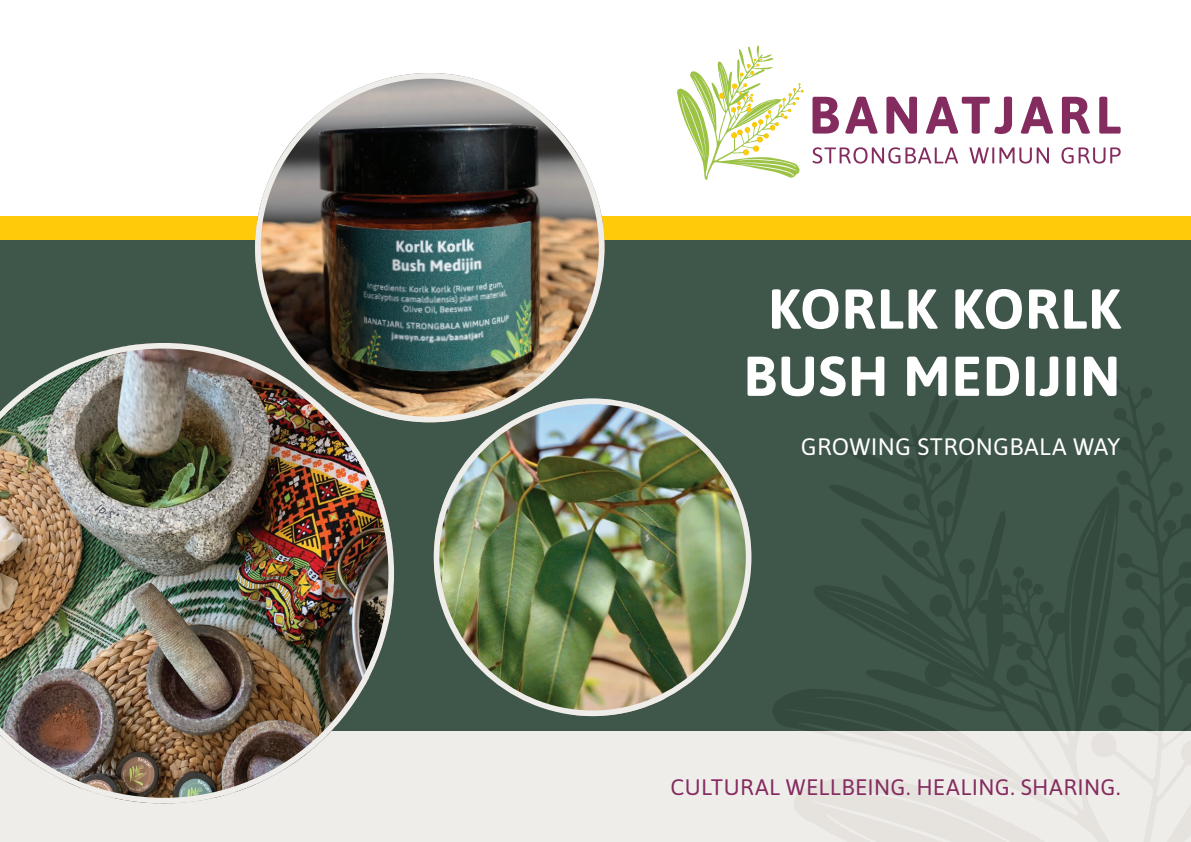
<style>
.page{position:relative;width:1191px;height:842px;background:#fff}
.page>*{position:absolute;margin:0;border:0;box-sizing:border-box;transform-origin:0 0}
.t1{font:700 56px/67.2px "Asap";letter-spacing:.015em;color:#fff;text-align:center}
.t2{font:23.8px "Asap";letter-spacing:.015em;color:#fff}
.t3{font:22.4px "Asap";letter-spacing:.015em;color:#842c5f}
</style>
<div class="page">
<div style="left:0;top:240px;width:1191px;height:492px;background:#3f564a"></div>
<svg style="left:772px;top:386px;width:419px;height:346px"></svg>
<svg style="left:921px;top:437px;width:10px;height:9px"></svg>
<svg style="left:903px;top:457px;width:13px;height:13px"></svg>
<svg style="left:928px;top:462px;width:14px;height:14px"></svg>
<svg style="left:902px;top:492px;width:19px;height:20px"></svg>
<svg style="left:935px;top:499px;width:20px;height:19px"></svg>
<svg style="left:911px;top:539px;width:19px;height:19px"></svg>
<svg style="left:957px;top:557px;width:19px;height:19px"></svg>
<svg style="left:927px;top:593px;width:26px;height:25px"></svg>
<svg style="left:922px;top:663px;width:29px;height:26px"></svg>
<svg style="left:976px;top:599px;width:12px;height:15px"></svg>
<svg style="left:1110px;top:379px;width:10px;height:9px"></svg>
<svg style="left:1139px;top:386px;width:14px;height:14px"></svg>
<svg style="left:1112px;top:407px;width:15px;height:14px"></svg>
<svg style="left:1150px;top:422px;width:15px;height:14px"></svg>
<svg style="left:1116px;top:436px;width:16px;height:16px"></svg>
<svg style="left:1115px;top:469px;width:17px;height:17px"></svg>
<svg style="left:1157px;top:447px;width:16px;height:16px"></svg>
<svg style="left:1168px;top:481px;width:16px;height:16px"></svg>
<svg style="left:1128px;top:499px;width:15px;height:15px"></svg>
<svg style="left:1162px;top:513px;width:29px;height:21px"></svg>
<svg style="left:1116px;top:552px;width:28px;height:39px"></svg>
<svg style="left:1172px;top:561px;width:19px;height:47px"></svg>
<svg style="left:1112px;top:605px;width:34px;height:54px"></svg>
<svg style="left:1175px;top:626px;width:16px;height:59px"></svg>
<svg style="left:1000px;top:566px;width:71px;height:121px"></svg>
<div style="left:0;top:216px;width:1191px;height:24px;background:#feca0a"></div>
<div style="left:0;top:732px;width:1191px;height:110px;background:#efedea"></div>
<svg style="left:794px;top:732px;width:397px;height:110px"></svg>
<svg style="left:1089px;top:672px;width:47px;height:87px"></svg>
<svg style="left:1179px;top:738px;width:12px;height:30px"></svg>
<svg style="left:677px;top:45px;width:127px;height:135px"></svg>
<svg style="left:812px;top:97px;width:27px;height:37px"></svg>
<svg style="left:845px;top:97px;width:32px;height:37px"></svg>
<svg style="left:886px;top:97px;width:31px;height:37px"></svg>
<svg style="left:926px;top:97px;width:86px;height:37px"></svg>
<svg style="left:1020px;top:97px;width:33px;height:37px"></svg>
<svg style="left:1062px;top:97px;width:27px;height:37px"></svg>
<svg style="left:1099px;top:97px;width:21px;height:37px"></svg>
<svg style="left:812px;top:147px;width:146px;height:17px"></svg>
<svg style="left:969px;top:147px;width:80px;height:17px"></svg>
<svg style="left:1061px;top:147px;width:59px;height:17px"></svg>
<img style="left:255px;top:73px;width:349px;height:349px;border-radius:175px">
<img style="left:0;top:343px;width:394px;height:460px">
<img style="left:434px;top:398px;width:317px;height:318px;border-radius:159px">
<h1 class="t1" style="left:743px;top:273px;width:378px">KORLK KORLK<br>BUSH MEDIJIN</h1>
<p class="t2" style="left:801px;top:430px;width:321px">GROWING STRONGBALA WAY</p>
<p class="t3" style="left:670px;top:772px;width:451px">CULTURAL WELLBEING. HEALING. SHARING.</p>
</div>
